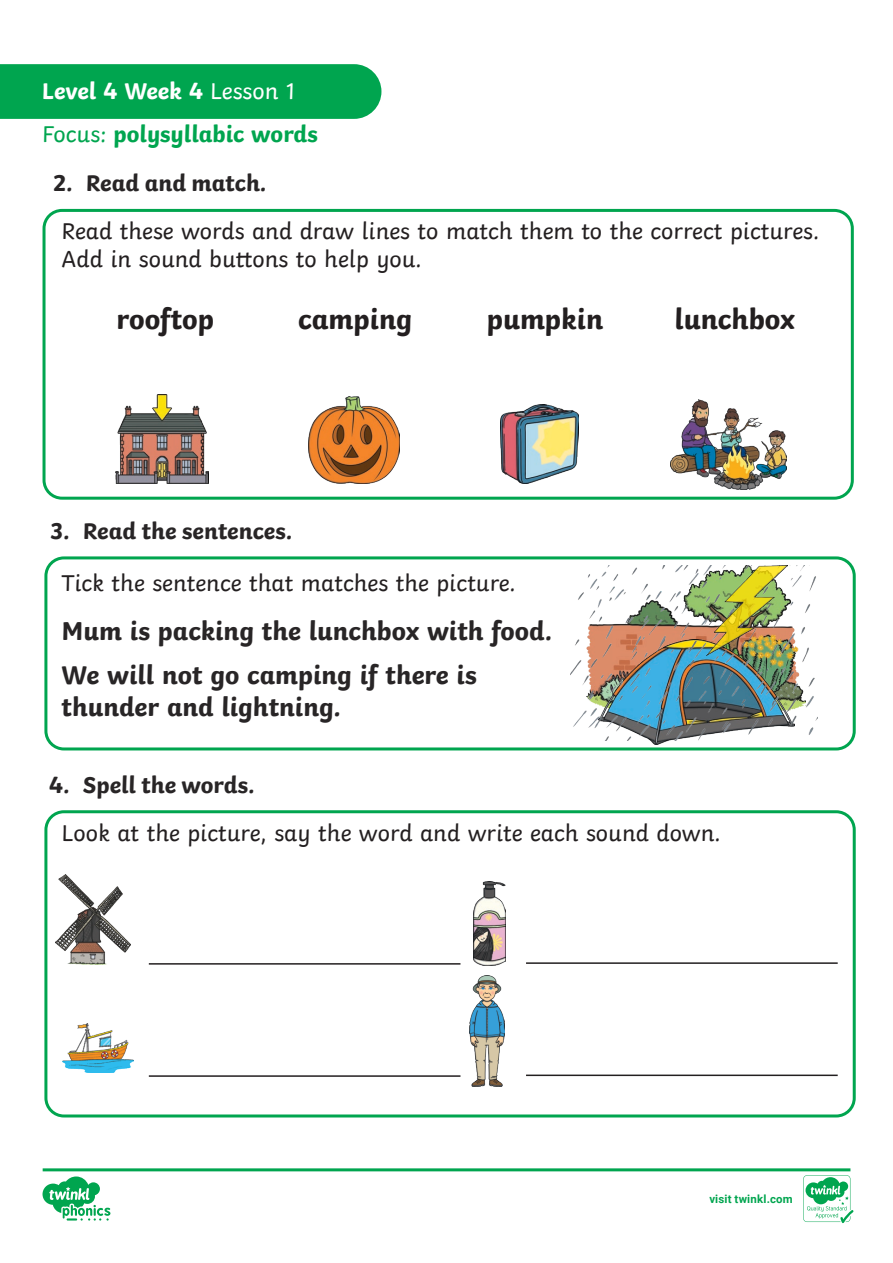
<style>
.page{position:relative;width:893px;height:1263px;background:#fff}
.page>*{position:absolute;margin:0;border:0;box-sizing:border-box;transform-origin:0 0}
.t1{font:700 29.4px "Twinkl";color:#231f20}
.KS1_Body_Copy{font:700 27px/31.5px "Twinkl";color:#282526}
.t2{font:24px/28.8px "Twinkl";color:#231f20}
.t3{font:700 24px "Twinkl";color:#282526}
.t4{font:700 24px "Twinkl";color:#00a54f}
.t5{font:700 24px "Twinkl";color:#fff}
.t6{font:700 11.4px "Roboto";letter-spacing:.02em;color:#00a54f}
.s1{font-weight:400}
</style>
<div class="page">
<svg style="left:43px;top:1168px;width:810px;height:55px"></svg>
<div style="left:43px;top:209px;width:811px;height:291px;border:3px solid #00a54f;border-radius:18px"></div>
<div style="left:44px;top:556px;width:812px;height:194px;border:3px solid #00a54f;border-radius:18px"></div>
<div style="left:44px;top:810px;width:812px;height:307px;border:3px solid #00a54f;border-radius:18px"></div>
<div style="left:0;top:64px;width:381px;height:55px;background:#00a54f"></div>
<hr style="left:149px;top:963px;width:311px;height:2px;background:#231f20">
<hr style="left:526px;top:962px;width:312px;height:2px;background:#231f20">
<hr style="left:149px;top:1075px;width:311px;height:2px;background:#231f20">
<hr style="left:526px;top:1074px;width:312px;height:2px;background:#231f20">
<img style="left:115px;top:394px;width:93px;height:90px">
<img style="left:308px;top:397px;width:92px;height:87px">
<img style="left:500px;top:404px;width:79px;height:80px">
<img style="left:671px;top:399px;width:115px;height:91px">
<img style="left:570px;top:566px;width:247px;height:174px">
<img style="left:706px;top:565px;width:82px;height:90px">
<img style="left:56px;top:874px;width:74px;height:90px">
<img style="left:473px;top:881px;width:33px;height:85px">
<img style="left:62px;top:1024px;width:72px;height:48px">
<img style="left:469px;top:976px;width:36px;height:110px">
<p class="t5" style="left:42px;top:72px;width:255px">Level 4 Week 4 <span class="s1">Lesson 1</span></p>
<p class="t4" style="left:42px;top:114px;width:277px"><span class="s1">Focus:</span> polysyllabic words</p>
<p class="t3" style="left:53px;top:163px;width:215px">2. Read and match.</p>
<p class="t2" style="left:62px;top:214px;width:759px">Read these words and draw lines to match them to the correct pictures.<br>Add in sound buttons to help you.</p>
<p class="t1" style="left:117px;top:295px;width:99px">rooftop</p>
<p class="t1" style="left:298px;top:295px;width:116px">camping</p>
<p class="t1" style="left:487px;top:295px;width:118px">pumpkin</p>
<p class="t1" style="left:674px;top:295px;width:122px">lunchbox</p>
<p class="t3" style="left:51px;top:511px;width:244px">3. Read the sentences.</p>
<p class="t2" style="left:62px;top:566px;width:456px">Tick the sentence that matches the picture.</p>
<p class="KS1_Body_Copy" style="left:62px;top:612px;width:492px">Mum is packing the lunchbox with food.</p>
<p class="KS1_Body_Copy" style="left:62px;top:656px;width:417px">We will not go camping if there is thunder and lightning.</p>
<p class="t3" style="left:49px;top:765px;width:207px">4. Spell the words.</p>
<p class="t2" style="left:62px;top:816px;width:661px">Look at the picture, say the word and write each sound down.</p>
<p class="t6" style="left:709px;top:1191px;width:85px">visit twinkl.com</p>
</div>
